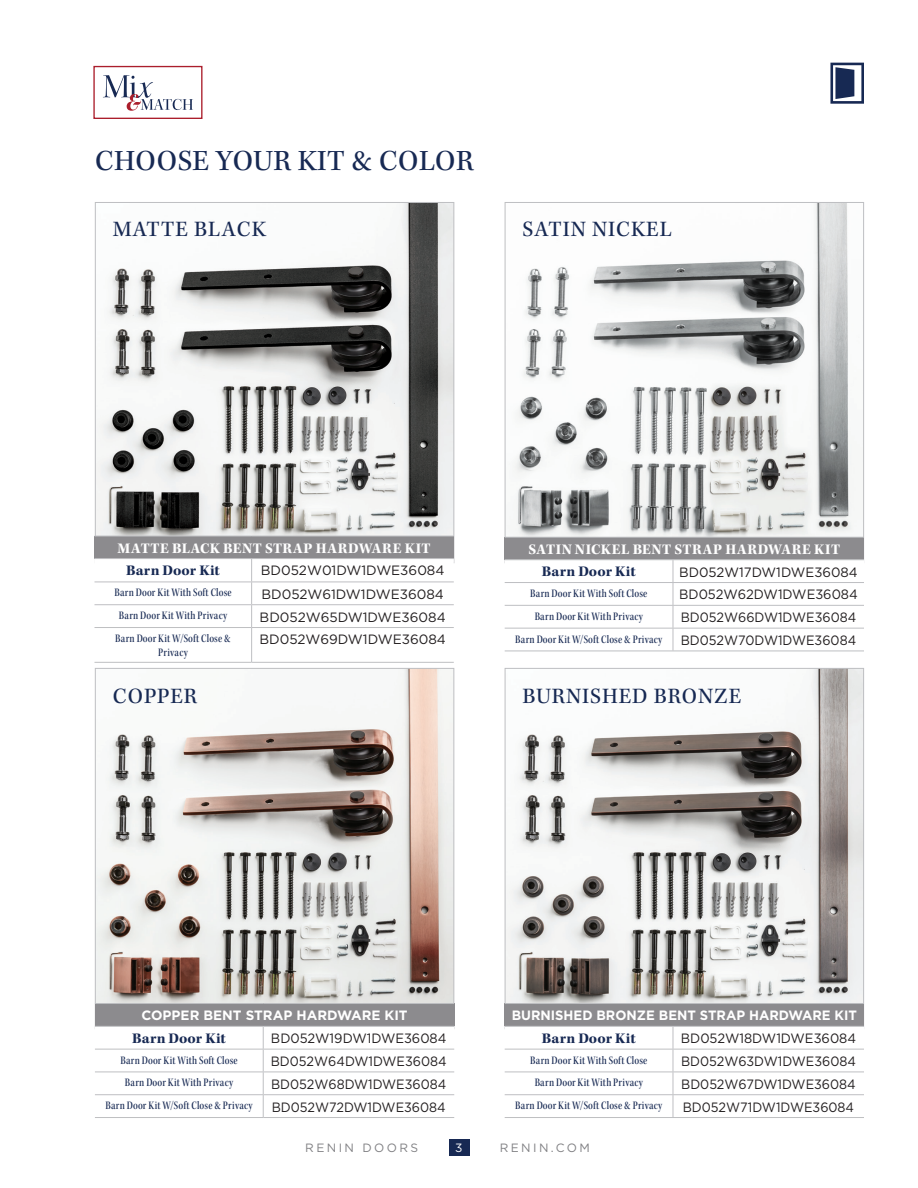
<style>
.page{position:relative;width:918px;height:1188px;background:#fff}
.page>*{position:absolute;margin:0;border:0;box-sizing:border-box;transform-origin:0 0}
.t1{font:30px "Kepler Std";letter-spacing:.015em;color:#172953}
.t2{font:22.5px "Kepler Std";letter-spacing:.04em;color:#172953}
.t3{font:700 15px "Kepler Std";letter-spacing:.035em;color:#fff}
.t4{font:700 15px "Kepler Std";letter-spacing:.005em;color:#172953}
.t5{font:13.5px "Gotham";color:#231f20;scale:.94 1}
.t6{font:13.5px "Gotham";color:#231f20}
.t7{font:700 13.5px "Gotham";color:#fff}
.t8{font:13.5px "Gotham";color:#231f20;scale:.96 1}
.t9{font:12px/14.4px "Kepler Std Medium Cn Subh";letter-spacing:.015em;color:#172953;text-align:center}
.t10{font:12px "Gotham";letter-spacing:.2em;color:#808083}
.t11{font:12px "Gotham";color:#fff}
</style>
<div class="page">
<svg style="left:830px;top:63px;width:34px;height:41px"></svg>
<div style="left:449px;top:1139px;width:20px;height:17px;background:#172953"></div>
<svg style="left:93px;top:65px;width:110px;height:54px"></svg>
<img style="left:97px;top:204px;width:355px;height:332px">
<img style="left:507px;top:204px;width:355px;height:333px">
<img style="left:97px;top:670px;width:355px;height:333px">
<img style="left:507px;top:670px;width:355px;height:333px">
<div style="left:95px;top:1004px;width:359px;height:22px;background:#8c8b8e"></div>
<svg style="left:95px;top:1027px;width:359px;height:90px"></svg>
<hr style="left:263px;top:1117px;width:191px;height:1px;background:#bebfc2">
<hr style="left:95px;top:1003px;width:168px;height:1px;background:#bebfc2">
<hr style="left:263px;top:1003px;width:191px;height:1px;background:#bebfc2">
<hr style="left:95px;top:1026px;width:168px;height:1px;background:#bebfc2">
<hr style="left:263px;top:1026px;width:191px;height:1px;background:#bebfc2">
<hr style="left:95px;top:1049px;width:168px;height:1px;background:#bebfc2">
<hr style="left:263px;top:1049px;width:191px;height:1px;background:#bebfc2">
<hr style="left:95px;top:1072px;width:168px;height:1px;background:#bebfc2">
<hr style="left:263px;top:1072px;width:191px;height:1px;background:#bebfc2">
<hr style="left:95px;top:1094px;width:168px;height:1px;background:#bebfc2">
<hr style="left:263px;top:1094px;width:191px;height:1px;background:#bebfc2">
<hr style="left:95px;top:1117px;width:168px;height:1px;background:#bebfc2">
<div style="left:94px;top:536px;width:360px;height:23px;background:#8c8b8e"></div>
<svg style="left:94px;top:559px;width:360px;height:103px"></svg>
<hr style="left:251px;top:628px;width:1px;height:34px;background:#bebfc2">
<hr style="left:252px;top:662px;width:202px;height:1px;background:#bebfc2">
<hr style="left:94px;top:536px;width:158px;height:1px;background:#bebfc2">
<hr style="left:252px;top:536px;width:202px;height:1px;background:#bebfc2">
<hr style="left:94px;top:558px;width:158px;height:1px;background:#bebfc2">
<hr style="left:252px;top:558px;width:202px;height:1px;background:#bebfc2">
<hr style="left:94px;top:582px;width:158px;height:1px;background:#bebfc2">
<hr style="left:252px;top:582px;width:202px;height:1px;background:#bebfc2">
<hr style="left:94px;top:604px;width:158px;height:1px;background:#bebfc2">
<hr style="left:252px;top:604px;width:202px;height:1px;background:#bebfc2">
<hr style="left:94px;top:627px;width:158px;height:1px;background:#bebfc2">
<hr style="left:252px;top:627px;width:202px;height:1px;background:#bebfc2">
<hr style="left:94px;top:662px;width:158px;height:1px;background:#bebfc2">
<div style="left:505px;top:1004px;width:359px;height:22px;background:#8c8b8e"></div>
<svg style="left:505px;top:1027px;width:359px;height:90px"></svg>
<hr style="left:673px;top:1117px;width:191px;height:1px;background:#bebfc2">
<hr style="left:505px;top:1003px;width:168px;height:1px;background:#bebfc2">
<hr style="left:673px;top:1003px;width:191px;height:1px;background:#bebfc2">
<hr style="left:505px;top:1026px;width:168px;height:1px;background:#bebfc2">
<hr style="left:673px;top:1026px;width:191px;height:1px;background:#bebfc2">
<hr style="left:505px;top:1049px;width:168px;height:1px;background:#bebfc2">
<hr style="left:673px;top:1049px;width:191px;height:1px;background:#bebfc2">
<hr style="left:505px;top:1072px;width:168px;height:1px;background:#bebfc2">
<hr style="left:673px;top:1072px;width:191px;height:1px;background:#bebfc2">
<hr style="left:505px;top:1094px;width:168px;height:1px;background:#bebfc2">
<hr style="left:673px;top:1094px;width:191px;height:1px;background:#bebfc2">
<hr style="left:505px;top:1117px;width:168px;height:1px;background:#bebfc2">
<div style="left:505px;top:537px;width:359px;height:23px;background:#8c8b8e"></div>
<svg style="left:505px;top:560px;width:359px;height:91px"></svg>
<hr style="left:673px;top:651px;width:191px;height:1px;background:#bebfc2">
<hr style="left:505px;top:537px;width:168px;height:1px;background:#bebfc2">
<hr style="left:673px;top:537px;width:191px;height:1px;background:#bebfc2">
<hr style="left:505px;top:559px;width:168px;height:1px;background:#bebfc2">
<hr style="left:673px;top:559px;width:191px;height:1px;background:#bebfc2">
<hr style="left:505px;top:582px;width:168px;height:1px;background:#bebfc2">
<hr style="left:673px;top:582px;width:191px;height:1px;background:#bebfc2">
<hr style="left:505px;top:605px;width:168px;height:1px;background:#bebfc2">
<hr style="left:673px;top:605px;width:191px;height:1px;background:#bebfc2">
<hr style="left:505px;top:628px;width:168px;height:1px;background:#bebfc2">
<hr style="left:673px;top:628px;width:191px;height:1px;background:#bebfc2">
<hr style="left:505px;top:651px;width:168px;height:1px;background:#bebfc2">
<p class="t1" style="left:95px;top:144px;width:380px">CHOOSE YOUR KIT &amp; COLOR</p>
<p class="t2" style="left:113px;top:216px;width:155px">MATTE BLACK</p>
<p class="t2" style="left:522px;top:216px;width:151px">SATIN NICKEL</p>
<p class="t3" style="left:118px;top:539px;width:315px">MATTE BLACK BENT STRAP HARDWARE KIT</p>
<p class="t4" style="left:126px;top:562px;width:95px">Barn Door Kit</p>
<p class="t6" style="left:261px;top:562px;width:185px">BD052W01DW1DWE36084</p>
<p class="t9" style="left:114px;top:586px;width:119px">Barn Door Kit With Soft Close</p>
<p class="t6" style="left:261px;top:585px;width:184px">BD052W61DW1DWE36084</p>
<p class="t9" style="left:119px;top:608px;width:110px">Barn Door Kit With Privacy</p>
<p class="t6" style="left:260px;top:608px;width:188px">BD052W65DW1DWE36084</p>
<p class="t9" style="left:115px;top:631px;width:117px">Barn Door Kit W/Soft Close &amp;<br>Privacy</p>
<p class="t6" style="left:259px;top:631px;width:188px">BD052W69DW1DWE36084</p>
<p class="t3" style="left:529px;top:541px;width:313px">SATIN NICKEL BENT STRAP HARDWARE KIT</p>
<p class="t4" style="left:542px;top:563px;width:95px">Barn Door Kit</p>
<p class="t6" style="left:679px;top:563px;width:180px">BD052W17DW1DWE36084</p>
<p class="t9" style="left:530px;top:586px;width:119px">Barn Door Kit With Soft Close</p>
<p class="t8" style="left:679px;top:586px;width:188px">BD052W62DW1DWE36084</p>
<p class="t9" style="left:535px;top:609px;width:110px">Barn Door Kit With Privacy</p>
<p class="t5" style="left:681px;top:609px;width:188px">BD052W66DW1DWE36084</p>
<p class="t9" style="left:515px;top:632px;width:149px">Barn Door Kit W/Soft Close &amp; Privacy</p>
<p class="t5" style="left:681px;top:632px;width:188px">BD052W70DW1DWE36084</p>
<p class="t2" style="left:113px;top:683px;width:86px">COPPER</p>
<p class="t2" style="left:522px;top:683px;width:220px">BURNISHED BRONZE</p>
<p class="t7" style="left:141px;top:1007px;width:268px">COPPER BENT STRAP HARDWARE KIT</p>
<p class="t4" style="left:132px;top:1030px;width:95px">Barn Door Kit</p>
<p class="t8" style="left:271px;top:1030px;width:184px">BD052W19DW1DWE36084</p>
<p class="t9" style="left:121px;top:1053px;width:119px">Barn Door Kit With Soft Close</p>
<p class="t5" style="left:271px;top:1053px;width:189px">BD052W64DW1DWE36084</p>
<p class="t9" style="left:125px;top:1076px;width:110px">Barn Door Kit With Privacy</p>
<p class="t5" style="left:271px;top:1075px;width:188px">BD052W68DW1DWE36084</p>
<p class="t9" style="left:106px;top:1098px;width:149px">Barn Door Kit W/Soft Close &amp; Privacy</p>
<p class="t5" style="left:272px;top:1098px;width:187px">BD052W72DW1DWE36084</p>
<p class="t7" style="left:512px;top:1007px;width:347px">BURNISHED BRONZE BENT STRAP HARDWARE KIT</p>
<p class="t4" style="left:542px;top:1030px;width:95px">Barn Door Kit</p>
<p class="t8" style="left:681px;top:1030px;width:184px">BD052W18DW1DWE36084</p>
<p class="t9" style="left:530px;top:1053px;width:119px">Barn Door Kit With Soft Close</p>
<p class="t5" style="left:681px;top:1053px;width:188px">BD052W63DW1DWE36084</p>
<p class="t9" style="left:535px;top:1076px;width:110px">Barn Door Kit With Privacy</p>
<p class="t5" style="left:681px;top:1075px;width:187px">BD052W67DW1DWE36084</p>
<p class="t9" style="left:515px;top:1098px;width:149px">Barn Door Kit W/Soft Close &amp; Privacy</p>
<p class="t5" style="left:683px;top:1098px;width:184px">BD052W71DW1DWE36084</p>
<p class="t10" style="left:305px;top:1140px;width:114px">RENIN DOORS</p>
<p class="t11" style="left:455px;top:1140px;width:9px">3</p>
<p class="t10" style="left:500px;top:1140px;width:92px">RENIN.COM</p>
</div>
